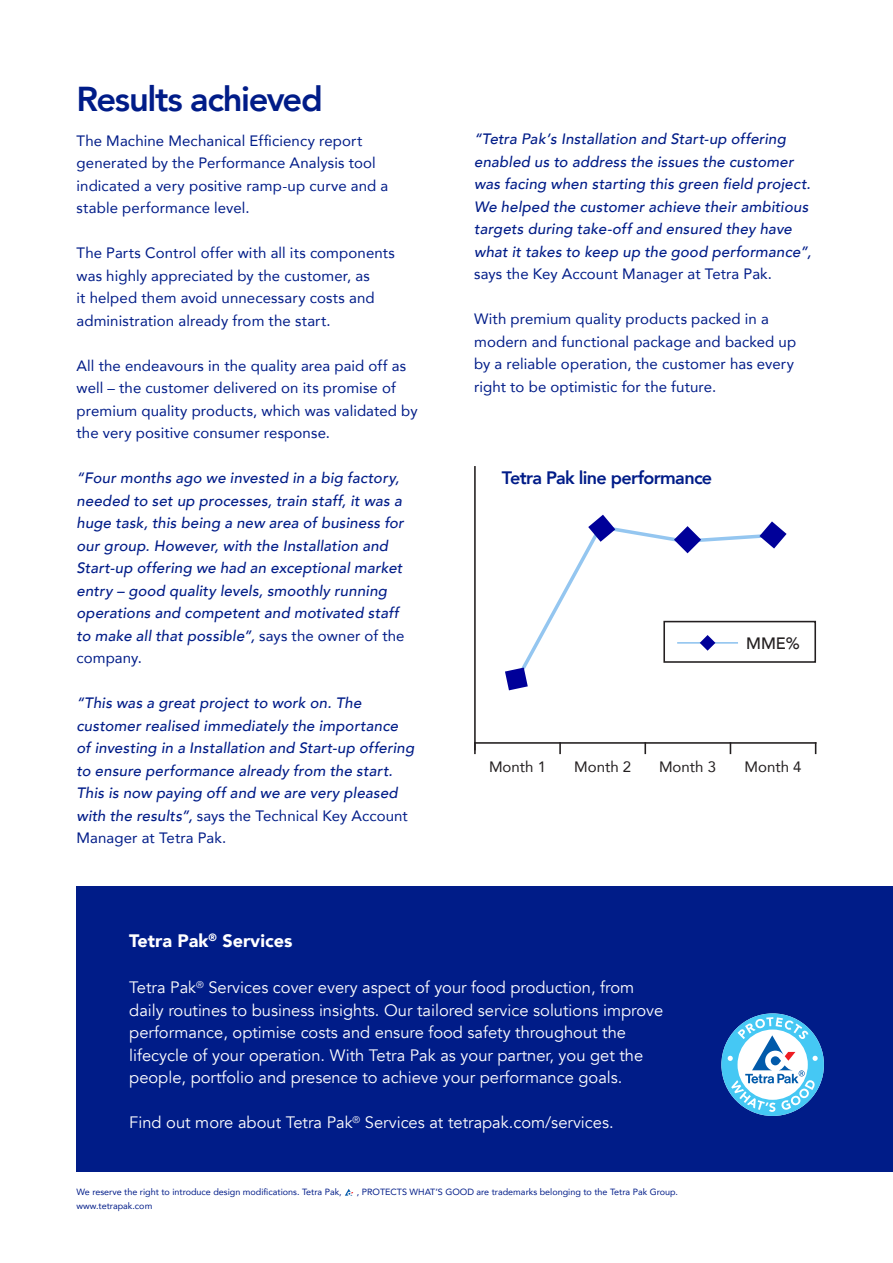
<style>
.page{position:relative;width:893px;height:1263px;background:#fff}
.page>*{position:absolute;margin:0;border:0;box-sizing:border-box;transform-origin:0 0}
.t1{font:800 34.5px "Avenir";letter-spacing:-.04em;color:#001c88}
.t2{font:800 18px "Avenir";letter-spacing:-.035em;color:#001c88}
.t3{font:900 18px "Avenir";color:#fff}
.t4{font:16.5px/22.5px "Avenir";color:#fff}
.t5{font:500 16.5px "Avenir";color:#231f20}
.t6{font:italic 500 15px/22.5px "Avenir";letter-spacing:.01em;color:#001c88}
.t7{font:15px/22.5px "Avenir";letter-spacing:.01em;color:#001c88}
.t8{font:15px "Avenir";color:#231f20}
.t9{font:9px "Avenir";color:#001c88}
.s1{font-weight:400;font-style:normal}
</style>
<div class="page">
<div style="left:77px;top:886px;width:816px;height:285px;background:#001c88"></div>
<svg style="left:721px;top:1013px;width:103px;height:103px"></svg>
<svg style="left:345px;top:1189px;width:8px;height:7px"></svg>
<hr style="left:474px;top:742px;width:342px;height:2px;background:#231f20">
<svg style="left:559px;top:742px;width:2px;height:12px"></svg>
<svg style="left:644px;top:742px;width:2px;height:12px"></svg>
<svg style="left:505px;top:515px;width:282px;height:175px"></svg>
<div style="left:663px;top:621px;width:153px;height:42px;border:2px solid #231f20"></div>
<hr style="left:474px;top:466px;width:2px;height:284px;background:#231f20">
<p class="t1" style="left:77px;top:72px;width:248px">Results achieved</p>
<p class="t7" style="left:77px;top:129px;width:313px">The Machine Mechanical Efficiency report generated by the Performance Analysis tool indicated a very positive ramp-up curve and a stable performance level.</p>
<p class="t7" style="left:77px;top:241px;width:320px">The Parts Control offer with all its components was highly appreciated by the customer, as<br>it helped them avoid unnecessary costs and administration already from the start.</p>
<p class="t7" style="left:77px;top:354px;width:343px">All the endeavours in the quality area paid off as well – the customer delivered on its promise of premium quality products, which was validated by the very positive consumer response.</p>
<p class="t6" style="left:77px;top:467px;width:330px">“Four months ago we invested in a big factory, needed to set up processes, train staff, it was a huge task, this being a new area of business for our group. However, with the Installation and Start-up offering we had an exceptional market entry – good quality levels, smoothly running operations and competent and motivated staff to make all that possible”, <span class="s1">says the owner of the company.</span></p>
<p class="t6" style="left:77px;top:692px;width:339px">“This was a great project to work on. The customer realised immediately the importance of investing in a Installation and Start-up offering to ensure performance already from the start.<br>This is now paying off and we are very pleased with the results”, <span class="s1">says the Technical Key Account Manager at Tetra Pak.</span></p>
<p class="t3" style="left:129px;top:925px;width:165px">Tetra Pak<sup>®</sup> Services</p>
<p class="t6" style="left:474px;top:128px;width:339px">“Tetra Pak’s Installation and Start-up offering enabled us to address the issues the customer was facing when starting this green field project.<br>We helped the customer achieve their ambitious targets during take-off and ensured they have what it takes to keep up the good performance”, <span class="s1">says the Key Account Manager at Tetra Pak.</span></p>
<p class="t7" style="left:474px;top:307px;width:324px">With premium quality products packed in a modern and functional package and backed up by a reliable operation, the customer has every right to be optimistic for the future.</p>
<p class="t2" style="left:502px;top:464px;width:212px">Tetra Pak line performance</p>
<p class="t5" style="left:746px;top:629px;width:55px">MME%</p>
<p class="t8" style="left:489px;top:755px;width:58px">Month 1</p>
<p class="t8" style="left:574px;top:755px;width:58px">Month 2</p>
<p class="t8" style="left:659px;top:755px;width:58px">Month 3</p>
<p class="t8" style="left:745px;top:755px;width:58px">Month 4</p>
<p class="t4" style="left:129px;top:976px;width:536px">Tetra Pak<sup>®</sup> Services cover every aspect of your food production, from daily routines to business insights. Our tailored service solutions improve performance, optimise costs and ensure food safety throughout the lifecycle of your operation. With Tetra Pak as your partner, you get the people, portfolio and presence to achieve your performance goals.</p>
<p class="t4" style="left:129px;top:1111px;width:486px">Find out more about Tetra Pak<sup>®</sup> Services at tetrapak.com/services.</p>
<p class="t9" style="left:77px;top:1185px;width:267px">We reserve the right to introduce design modifications. Tetra Pak,</p>
<p class="t9" style="left:357px;top:1185px;width:323px">, PROTECTS WHAT’S GOOD are trademarks belonging to the Tetra Pak Group.</p>
<p class="t9" style="left:77px;top:1198px;width:77px">www.tetrapak.com</p>
</div>
